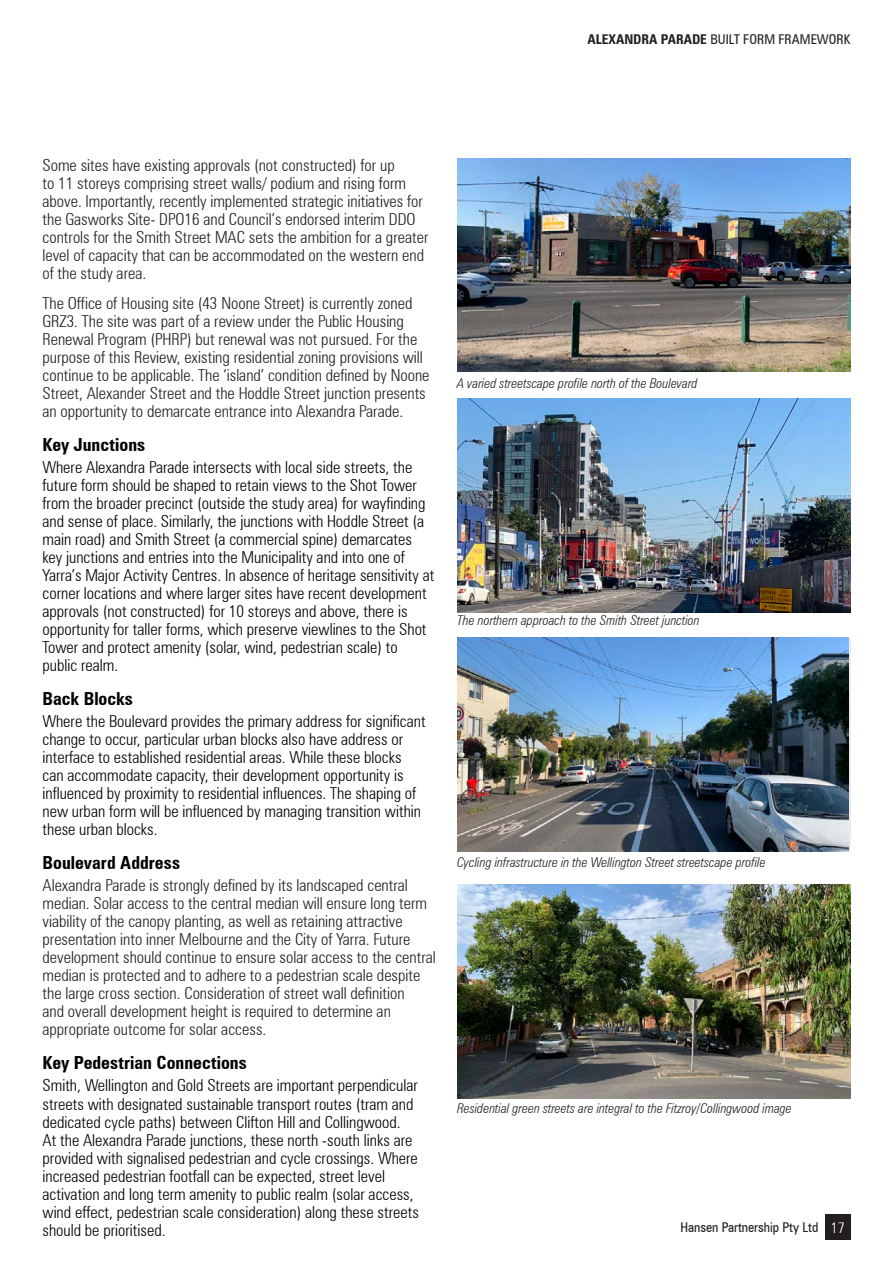
<style>
.page{position:relative;width:893px;height:1263px;background:#fff}
.page>*{position:absolute;margin:0;border:0;box-sizing:border-box;transform-origin:0 0}
.Heading_3{font:700 condensed 18px "Zurich BT";color:#000}
.Body{font:300 condensed 16.5px/18px "Zurich BT";color:#000}
.Body-2{font:300 condensed 16.5px/18px "Zurich BT";color:#231f20}
.t1{font:italic 300 condensed 13.5px "Zurich BT";color:#231f20}
.t2{font:condensed 13.5px "Zurich BT";color:#231f20}
.s1{font-weight:700}
.s2{font-weight:300;font-size:15px;color:#fff}
</style>
<div class="page">
<div style="left:825px;top:1214px;width:25px;height:26px;background:#231f20"></div>
<img style="left:457px;top:158px;width:393px;height:214px">
<img style="left:457px;top:399px;width:393px;height:213px">
<img style="left:457px;top:638px;width:392px;height:213px">
<img style="left:457px;top:885px;width:393px;height:213px">
<p class="t2" style="left:587px;top:31px;width:265px"><span class="s1">ALEXANDRA PARADE</span> BUILT FORM FRAMEWORK</p>
<p class="Body-2" style="left:43px;top:156px;width:387px">Some sites have existing approvals (not constructed) for up<br>to 11 storeys comprising street walls/ podium and rising form above. Importantly, recently implemented strategic initiatives for the Gasworks Site- DPO16 and Council’s endorsed interim DDO controls for the Smith Street MAC sets the ambition for a greater level of capacity that can be accommodated on the western end of the study area.</p>
<p class="Body-2" style="left:43px;top:294px;width:389px">The Office of Housing site (43 Noone Street) is currently zoned GRZ3. The site was part of a review under the Public Housing Renewal Program (PHRP) but renewal was not pursued. For the purpose of this Review, existing residential zoning provisions will continue to be applicable. The ‘island’ condition defined by Noone Street, Alexander Street and the Hoddle Street junction presents an opportunity to demarcate entrance into Alexandra Parade.</p>
<p class="Heading_3" style="left:43px;top:434px;width:104px">Key Junctions</p>
<p class="Body" style="left:43px;top:458px;width:393px">Where Alexandra Parade intersects with local side streets, the future form should be shaped to retain views to the Shot Tower from the broader precinct (outside the study area) for wayfinding and sense of place. Similarly, the junctions with Hoddle Street (a main road) and Smith Street (a commercial spine) demarcates key junctions and entries into the Municipality and into one of Yarra’s Major Activity Centres. In absence of heritage sensitivity at corner locations and where larger sites have recent development approvals (not constructed) for 10 storeys and above, there is opportunity for taller forms, which preserve viewlines to the Shot Tower and protect amenity (solar, wind, pedestrian scale) to public realm.</p>
<p class="Heading_3" style="left:43px;top:688px;width:92px">Back Blocks</p>
<p class="Body" style="left:43px;top:712px;width:385px">Where the Boulevard provides the primary address for significant change to occur, particular urban blocks also have address or interface to established residential areas. While these blocks can accommodate capacity, their development opportunity is influenced by proximity to residential influences. The shaping of new urban form will be influenced by managing transition within these urban blocks.</p>
<p class="Heading_3" style="left:43px;top:852px;width:139px">Boulevard Address</p>
<p class="Body-2" style="left:43px;top:876px;width:395px">Alexandra Parade is strongly defined by its landscaped central median. Solar access to the central median will ensure long term viability of the canopy planting, as well as retaining attractive presentation into inner Melbourne and the City of Yarra. Future development should continue to ensure solar access to the central median is protected and to adhere to a pedestrian scale despite the large cross section. Consideration of street wall definition<br>and overall development height is required to determine an appropriate outcome for solar access.</p>
<p class="Heading_3" style="left:43px;top:1052px;width:206px">Key Pedestrian Connections</p>
<p class="Body" style="left:43px;top:1076px;width:378px">Smith, Wellington and Gold Streets are important perpendicular streets with designated sustainable transport routes (tram and dedicated cycle paths) between Clifton Hill and Collingwood.<br>At the Alexandra Parade junctions, these north -south links are provided with signalised pedestrian and cycle crossings. Where increased pedestrian footfall can be expected, street level activation and long term amenity to public realm (solar access, wind effect, pedestrian scale consideration) along these streets should be prioritised.</p>
<p class="t1" style="left:457px;top:375px;width:242px">A varied streetscape profile north of the Boulevard</p>
<p class="t1" style="left:457px;top:612px;width:244px">The northern approach to the Smith Street junction</p>
<p class="t1" style="left:457px;top:854px;width:310px">Cycling infrastructure in the Wellington Street streetscape profile</p>
<p class="t1" style="left:457px;top:1100px;width:336px">Residential green streets are integral to the Fitzroy/Collingwood image</p>
<p class="t2" style="left:680px;top:1219px;width:166px">Hansen Partnership Pty Ltd <span class="s2">17</span></p>
</div>
